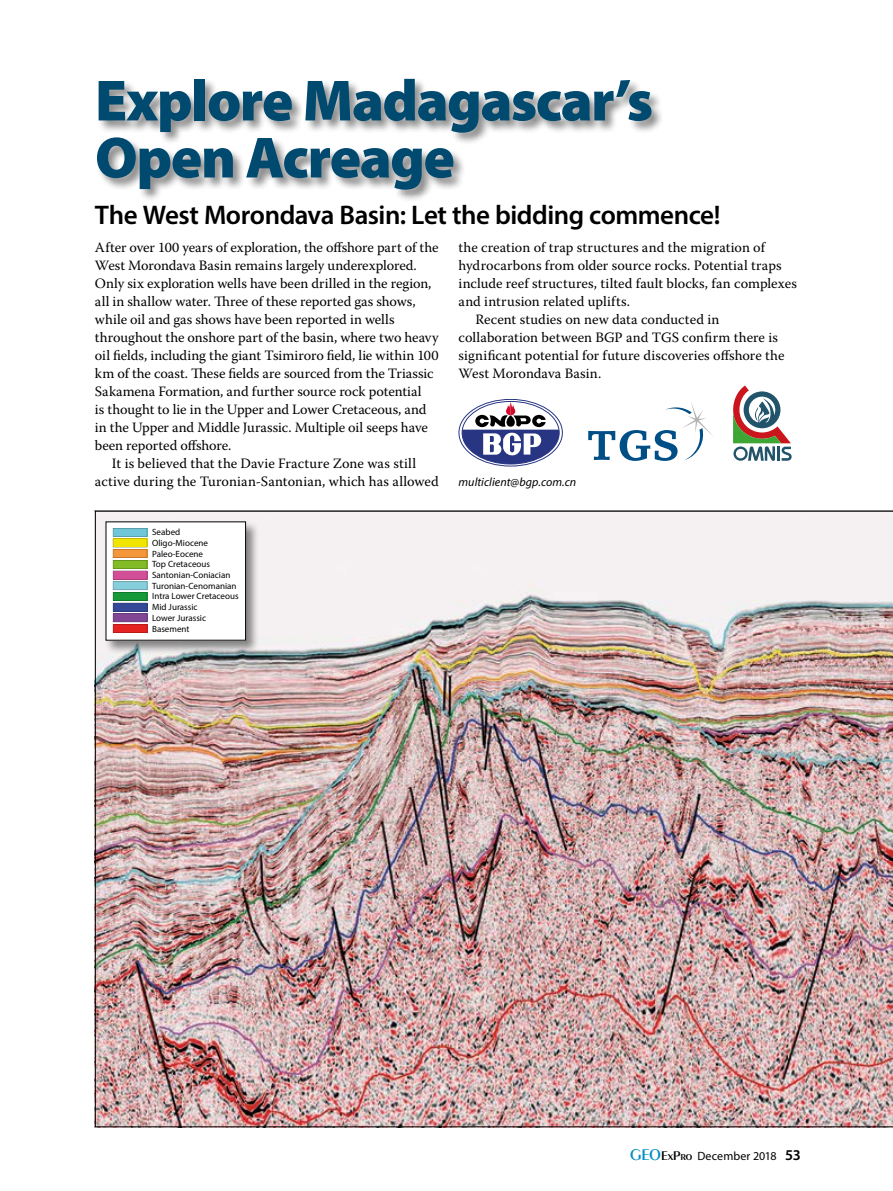
<style>
.page{position:relative;width:893px;height:1191px;background:#fff}
.page>*{position:absolute;margin:0;border:0;box-sizing:border-box;transform-origin:0 0}
.Title_02_36pt_BL{font:900 58.5px "Myriad Pro";letter-spacing:-.025em;color:#004a6f}
.Subtitle_02_14pt_SB{font:600 27px "Myriad Pro";letter-spacing:-.015em;color:#000}
.Text_-_No_Indent{font:14.25px/18px "Warnock Pro";letter-spacing:-.005em;color:#000}
.Text{font:14.25px/18px "Warnock Pro";letter-spacing:.005em;color:#000}
.t1{font:12px "Myriad Pro";letter-spacing:.01em;color:#000}
.Caption_NEW{font:italic 12px "Myriad Pro";letter-spacing:.005em;color:#000}
.t2{font:9px/10.6px "Myriad Pro";color:#000}
.s1{font-family:"Peignot";font-weight:600;font-size:16.5px;color:#068ec2}
.s2{font-family:"Peignot";font-weight:600;font-size:13.5px}
.s3{font-weight:600;font-size:15px}
</style>
<div class="page">
<div style="left:96px;top:78px;width:568px;height:124px;background:#000;opacity:.45"></div>
<img style="left:95px;top:511px;width:798px;height:616px">
<div style="left:104px;top:520px;width:155px;height:133px;background:#000;opacity:.45"></div>
<div style="left:106px;top:522px;width:140px;height:118px;background:#fff"></div>
<svg style="left:113px;top:528px;width:34px;height:105px;background:#9e937a"></svg>
<div style="left:459px;top:399px;width:104px;height:67px;border:1px solid #283583;border-radius:50%"></div>
<svg style="left:462px;top:402px;width:97px;height:62px"></svg>
<svg style="left:588px;top:403px;width:125px;height:58px"></svg>
<svg style="left:733px;top:385px;width:59px;height:76px"></svg>
<p class="Title_02_36pt_BL" style="left:95px;top:67px;width:560px">Explore Madagascar’s</p>
<p class="Title_02_36pt_BL" style="left:95px;top:124px;width:361px">Open Acreage</p>
<p class="Subtitle_02_14pt_SB" style="left:95px;top:197px;width:627px">The West Morondava Basin: Let the bidding commence!</p>
<p class="Text_-_No_Indent" style="left:95px;top:238px;width:345px">After over 100 years of exploration, the offshore part of the West Morondava Basin remains largely underexplored.<br>Only six exploration wells have been drilled in the region, all in shallow water. Three of these reported gas shows, while oil and gas shows have been reported in wells throughout the onshore part of the basin, where two heavy oil fields, including the giant Tsimiroro field, lie within 100 km of the coast. These fields are sourced from the Triassic Sakamena Formation, and further source rock potential<br>is thought to lie in the Upper and Lower Cretaceous, and in the Upper and Middle Jurassic. Multiple oil seeps have been reported offshore.</p>
<p class="Text" style="left:95px;top:454px;width:345px;text-align:center">It is believed that the Davie Fracture Zone was still<br>active during the Turonian-Santonian, which has allowed</p>
<p class="t2" style="left:152px;top:527px;width:88px">Seabed<br>Oligo-Miocene<br>Paleo-Eocene<br>Top Cretaceous<br>Santonian-Coniacian<br>Turonian-Cenomanian<br>Intra Lower Cretaceous<br>Mid Jurassic<br>Lower Jurassic<br>Basement</p>
<p class="Text" style="left:459px;top:238px;width:340px">the creation of trap structures and the migration of hydrocarbons from older source rocks. Potential traps include reef structures, tilted fault blocks, fan complexes and intrusion related uplifts.</p>
<p class="Text" style="left:459px;top:310px;width:327px;text-indent:17px">Recent studies on new data conducted in collaboration between BGP and TGS confirm there is significant potential for future discoveries offshore the West Morondava Basin.</p>
<p class="Caption_NEW" style="left:459px;top:475px;width:119px">multiclient@bgp.com.cn</p>
<p class="t1" style="left:630px;top:1148px;width:172px"><span class="s1">GEO</span><span class="s2">ExPro</span> December 2018 <span class="s3">53</span></p>
</div>
